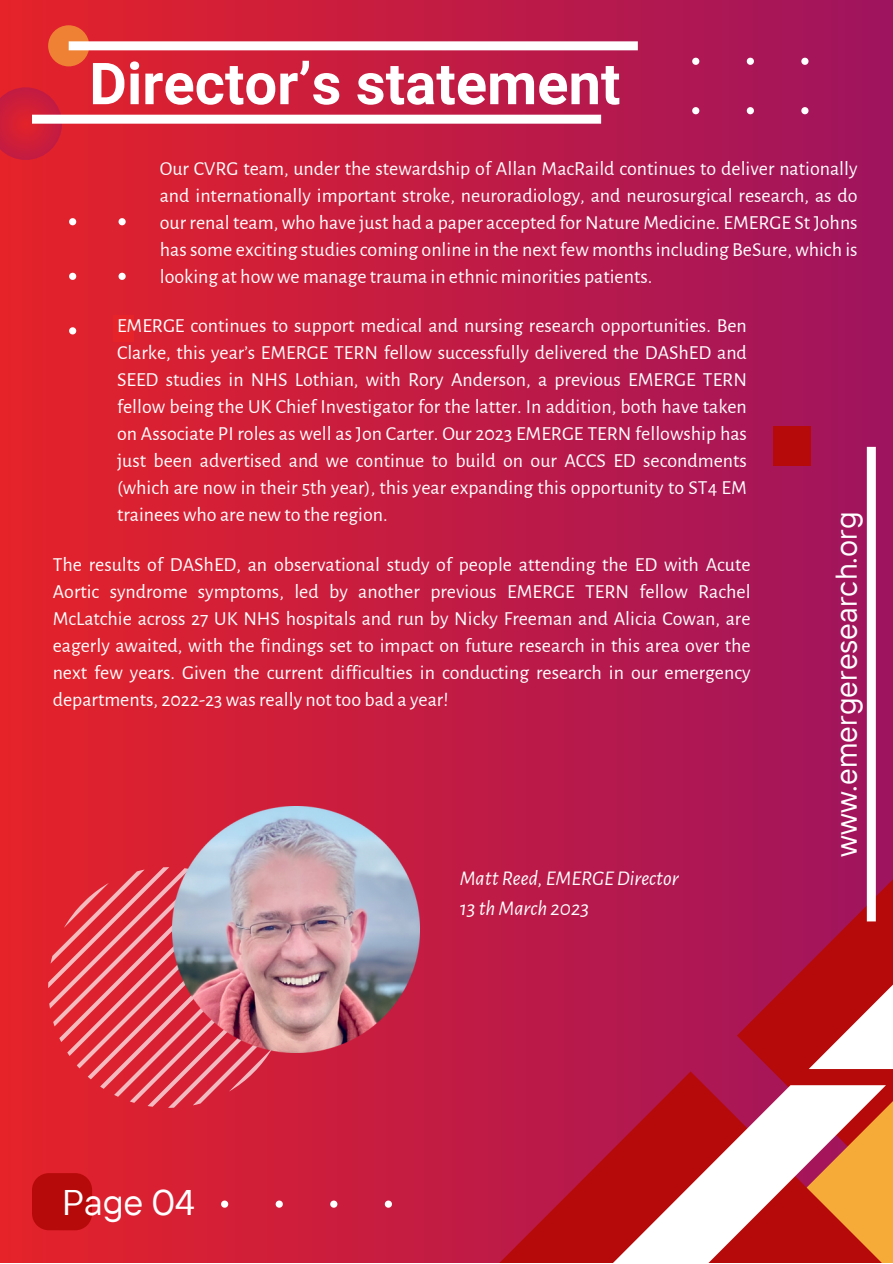
<style>
.page{position:relative;width:893px;height:1264px;background:#fff}
.page>*{position:absolute;margin:0;border:0;box-sizing:border-box;transform-origin:0 0}
.t1{font:700 57.9px "Mardoto";color:#fff}
.t2{font:35.55px "TT Interphases";color:#fff}
.t3{font:30px "TT Interphases";color:#fff}
.t4{font:italic 21px "Alegreya Sans";color:#fff}
.t5{font:19.95px/27px "Alegreya Sans";color:#fff;text-align:justify}
</style>
<div class="page">
<div style="left:0;top:0;width:892px;height:1262px;background:linear-gradient(to right,#e52329,#9f145f)"></div>
<svg style="left:0;top:87px;width:62px;height:73px;background:#d11e37"></svg>
<div style="left:48px;top:25px;width:41px;height:41px;background:#ef8134;border-radius:50%"></div>
<svg style="left:736px;top:806px;width:156px;height:278px;background:#a9134a"></svg>
<svg style="left:885px;top:1084px;width:7px;height:178px"></svg>
<svg style="left:495px;top:1071px;width:390px;height:191px;background:#b7163e"></svg>
<svg style="left:517px;top:1085px;width:368px;height:177px"></svg>
<svg style="left:808px;top:878px;width:84px;height:191px"></svg>
<div style="left:866px;top:447px;width:9px;height:474px;background:#fff"></div>
<div style="left:32px;top:115px;width:569px;height:9px;background:#fff"></div>
<div style="left:69px;top:41px;width:568px;height:9px;background:#fff"></div>
<div style="left:773px;top:426px;width:37px;height:40px;background:#b60a0a"></div>
<svg style="left:32px;top:1173px;width:60px;height:57px;background:#b80b0c"></svg>
<svg style="left:221px;top:1200px;width:7px;height:7px"></svg>
<svg style="left:275px;top:1200px;width:8px;height:7px"></svg>
<svg style="left:330px;top:1200px;width:7px;height:7px"></svg>
<svg style="left:385px;top:1200px;width:7px;height:7px"></svg>
<svg style="left:48px;top:867px;width:241px;height:240px;background:#df3f4d"></svg>
<img style="left:173px;top:806px;width:246px;height:246px">
<svg style="left:118px;top:218px;width:8px;height:7px"></svg>
<svg style="left:118px;top:273px;width:8px;height:7px"></svg>
<svg style="left:69px;top:218px;width:7px;height:7px"></svg>
<svg style="left:69px;top:273px;width:7px;height:7px"></svg>
<svg style="left:69px;top:327px;width:7px;height:7px"></svg>
<svg style="left:692px;top:58px;width:7px;height:7px"></svg>
<svg style="left:746px;top:58px;width:7px;height:7px"></svg>
<svg style="left:801px;top:58px;width:7px;height:7px"></svg>
<svg style="left:692px;top:107px;width:7px;height:7px"></svg>
<svg style="left:746px;top:107px;width:7px;height:7px"></svg>
<svg style="left:801px;top:107px;width:7px;height:7px"></svg>
<div style="left:113px;top:315px;width:20px;height:26px;background:#e52329"></div>
<p class="t1" style="left:89px;top:50px;width:532px">Director’s statement</p>
<p class="t5" style="left:160px;top:155px;width:699px">Our CVRG team, under the stewardship of Allan MacRaild continues to deliver nationally and internationally important stroke, neuroradiology, and neurosurgical research, as do our renal team, who have just had a paper accepted for Nature Medicine. EMERGE St Johns has some exciting studies coming online in the next few months including BeSure, which is looking at how we manage trauma in ethnic minorities patients.</p>
<p class="t5" style="left:117px;top:312px;width:631px">EMERGE continues to support medical and nursing research opportunities. Ben Clarke, this year’s EMERGE TERN fellow successfully delivered the DAShED and SEED studies in NHS Lothian, with Rory Anderson, a previous EMERGE TERN fellow being the UK Chief Investigator for the latter. In addition, both have taken on Associate PI roles as well as Jon Carter. Our 2023 EMERGE TERN fellowship has just been advertised and we continue to build on our ACCS ED secondments (which are now in their 5th year), this year expanding this opportunity to ST4 EM trainees who are new to the region.</p>
<p class="t5" style="left:53px;top:551px;width:699px">The results of DAShED, an observational study of people attending the ED with Acute Aortic syndrome symptoms, led by another previous EMERGE TERN fellow Rachel McLatchie across 27 UK NHS hospitals and run by Nicky Freeman and Alicia Cowan, are eagerly awaited, with the findings set to impact on future research in this area over the next few years. Given the current difficulties in conducting research in our emergency departments, 2022-23 was really not too bad a year!</p>
<p class="t4" style="left:459px;top:868px;width:220px">Matt Reed, EMERGEDirector</p>
<p class="t4" style="left:459px;top:897px;width:131px">13 thMarch 2023</p>
<p class="t3" style="left:826px;top:856px;width:346px;rotate:-90deg">www.emergeresearch.org</p>
<p class="t2" style="left:62px;top:1178px;width:134px">Page 04</p>
</div>
